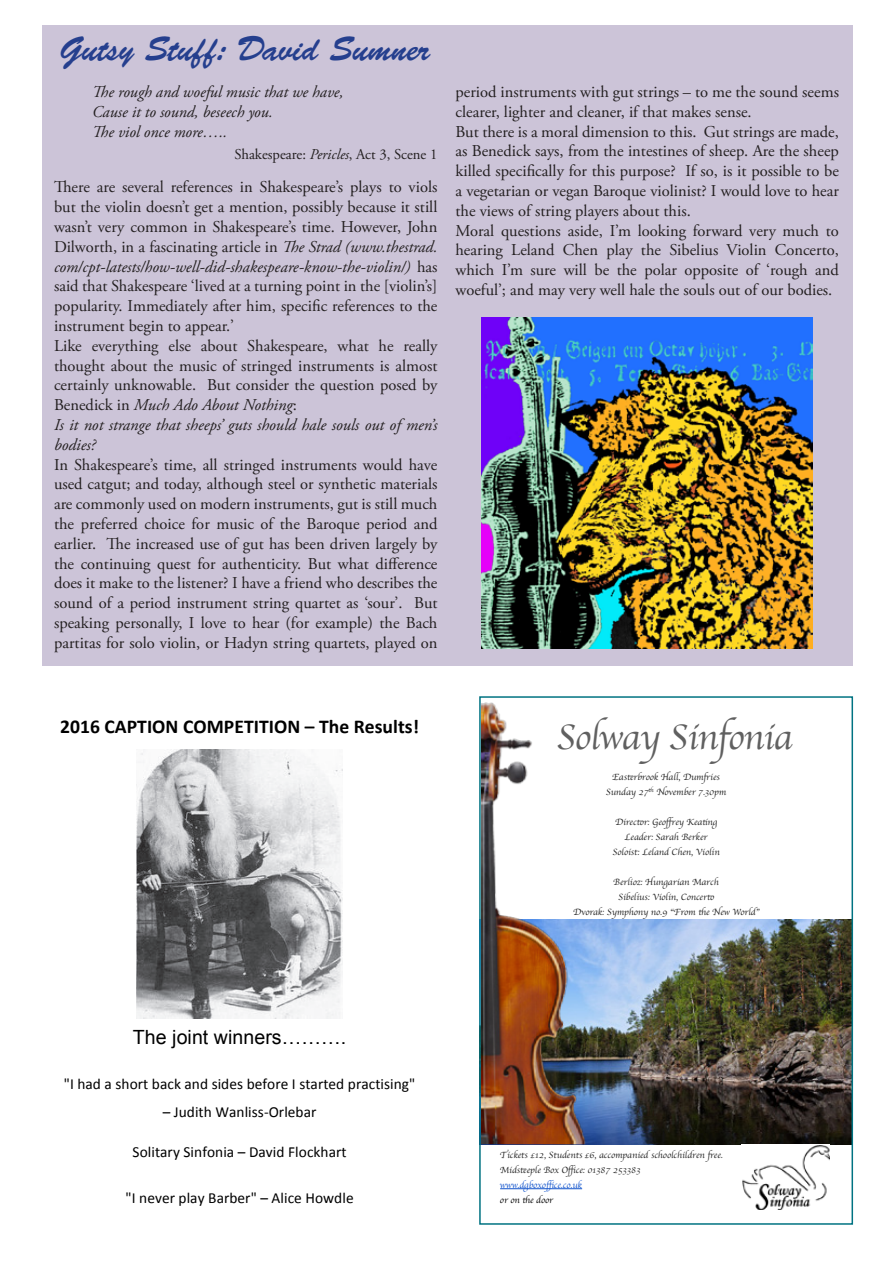
<style>
.page{position:relative;width:893px;height:1263px;background:#fff}
.page>*{position:absolute;margin:0;border:0;box-sizing:border-box;transform-origin:0 0}
.t1{font:36.9px "Apple Chancery";letter-spacing:-.02em;color:#606060}
.Heading{font:34.5px "Brush Script Std";color:#253f8e;scale:.95 1}
.t2{font:700 19.65px "Calibri";letter-spacing:.005em;color:#000}
.t3{font:19.65px "Arial";letter-spacing:.005em;color:#000}
.text{font:16.5px/19.8px "Adobe Garamond Pro";color:#231f20;text-align:justify}
.text-2{font:italic 16.5px/19.8px "Adobe Garamond Pro";color:#231f20}
.t4{font:15.3px "Calibri";letter-spacing:.005em;color:#000}
.text-3{font:15px "Adobe Garamond Pro";color:#231f20}
.t5{font:9.45px/15px "Apple Chancery";color:#222;text-align:center}
.s1{font-style:italic}
.s2{color:#1254cc}
.s3{color:#000}
</style>
<div class="page">
<div style="left:43px;top:26px;width:810px;height:640px;background:#ccc4d8"></div>
<img style="left:136px;top:749px;width:207px;height:269px">
<img style="left:587px;top:919px;width:263px;height:225px">
<img style="left:742px;top:1145px;width:88px;height:64px">
<hr style="left:500px;top:1188px;width:82px;height:1px;background:#1254cc">
<img style="left:482px;top:702px;width:105px;height:442px">
<div style="left:479px;top:696px;width:374px;height:529px;border:2px solid #007382"></div>
<img style="left:481px;top:318px;width:332px;height:330px">
<p class="Heading" style="left:60px;top:30px;width:392px">Gutsy Stuff: David Sumner</p>
<p class="text-2" style="left:92px;top:82px;width:253px">The rough and woeful music that we have,</p>
<p class="text-2" style="left:92px;top:102px;width:182px">Cause it to sound, beseech you.</p>
<p class="text-2" style="left:92px;top:122px;width:136px">The viol once more…..</p>
<p class="text-3" style="left:234px;top:145px;width:205px">Shakespeare: <span class="s1">Pericles</span>, Act 3, Scene 1</p>
<p class="text" style="left:54px;top:178px;width:385px">There are several references in Shakespeare’s plays to viols but the violin doesn’t get a mention, possibly because it still wasn’t very common in Shakespeare’s time. However, John Dilworth, in a fascinating article in <span class="s1">The Strad (www.thestrad. com/cpt-latests/how-well-did-shakespeare-know-the-violin/)</span> has said that Shakespeare ‘lived at a turning point in the [violin’s] popularity. Immediately after him, specific references to the instrument begin to appear.’</p>
<p class="text" style="left:54px;top:336px;width:385px">Like everything else about Shakespeare, what he really thought about the music of stringed instruments is almost certainly unknowable. But consider the question posed by Benedick in <span class="s1">Much Ado About Nothing</span>:</p>
<p class="text-2" style="left:54px;top:415px;width:385px">Is it not strange that sheeps’ guts should hale souls out of men’s bodies?</p>
<p class="text" style="left:54px;top:455px;width:385px">In Shakespeare’s time, all stringed instruments would have used catgut; and today, although steel or synthetic materials are commonly used on modern instruments, gut is still much the preferred choice for music of the Baroque period and earlier. The increased use of gut has been driven largely by the continuing quest for authenticity. But what difference does it make to the listener? I have a friend who describes the sound of a period instrument string quartet as ‘sour’. But speaking personally, I love to hear (for example) the Bach partitas for solo violin, or Hadyn string quartets, played on</p>
<p class="text" style="left:455px;top:82px;width:385px">period instruments with gut strings – to me the sound seems clearer, lighter and cleaner, if that makes sense.</p>
<p class="text" style="left:455px;top:122px;width:385px">But there is a moral dimension to this. Gut strings are made, as Benedick says, from the intestines of sheep. Are the sheep killed specifically for this purpose? If so, is it possible to be a vegetarian or vegan Baroque violinist? I would love to hear the views of string players about this.</p>
<p class="text" style="left:455px;top:221px;width:385px">Moral questions aside, I’m looking forward very much to hearing Leland Chen play the Sibelius Violin Concerto, which I’m sure will be the polar opposite of ‘rough and woeful’; and may very well hale the souls out of our bodies.</p>
<p class="t2" style="left:60px;top:715px;width:361px">2016 CAPTION COMPETITION – The Results!</p>
<p class="t1" style="left:556px;top:708px;width:238px">Solway Sinfonia</p>
<p class="t5" style="left:606px;top:770px;width:122px">Easterbrook Hall, Dumfries<br>Sunday 27<sup>th</sup> November 7.30pm</p>
<p class="t5" style="left:613px;top:815px;width:109px">Director: Geoffrey Keating<br>Leader: Sarah Berker<br>Soloist: Leland Chen, Violin</p>
<p class="t5" style="left:573px;top:875px;width:188px">Berlioz: Hungarian March<br>Sibelius: Violin, Concerto<br>Dvorak: Symphony no.9 “From the New World”</p>
<p class="t3" style="left:133px;top:1024px;width:215px">The joint winners……….</p>
<p class="t4" style="left:64px;top:1074px;width:353px">"I had a short back and sides before I started practising"</p>
<p class="t4" style="left:163px;top:1102px;width:155px">– Judith Wanliss--‐Orlebar</p>
<p class="t4" style="left:133px;top:1142px;width:216px">Solitary Sinfonia – David Flockhart</p>
<p class="t4" style="left:126px;top:1188px;width:230px">"I never play Barber" – Alice Howdle</p>
<p class="t5" style="left:500px;top:1147px;width:224px;text-align:left">Tickets £12, Students £6, accompanied schoolchildren free.<br>Midsteeple Box Office: 01387 253383 <span class="s2">www.dgboxoffice.co.uk<br></span><span class="s3">or on the door</span></p>
</div>
